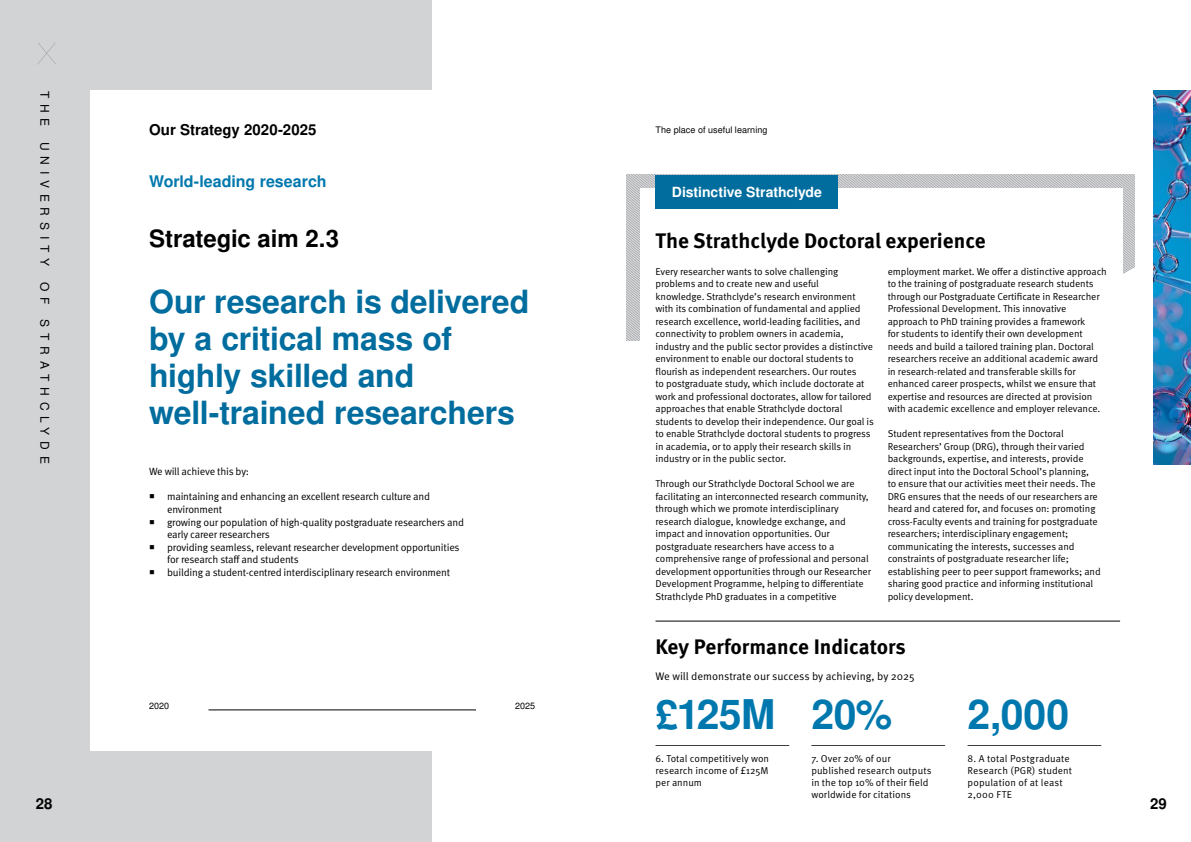
<style>
.page{position:relative;width:1191px;height:842px;background:#fff}
.page>*{position:absolute;margin:0;border:0;box-sizing:border-box;transform-origin:0 0}
.H2__Left{font:700 41px "Nimbus San L";letter-spacing:-.01em;color:#0078ae}
.t1{font:700 32px/37px "Nimbus San L";letter-spacing:-.005em;color:#006d9e}
.t2{font:700 24px "Nimbus San L";letter-spacing:-.005em;color:#000}
.t3{font:700 21px "Meta OT";color:#000}
.t4{font:700 16px "Nimbus San L";color:#0078ae}
.H5_Right{font:700 15px "Nimbus San L";color:#000}
.t5{font:700 14px "Nimbus San L";color:#fff}
.t6{font:12px "Nimbus San L";letter-spacing:.485em;color:#000}
.t7{font:11px "Meta OT Norm";letter-spacing:-.005em;color:#000}
.t8{font:10.5px/12.6px "Meta OT Norm";letter-spacing:-.02em;color:#000}
.BC__Left{font:10px/12.5px "Meta OT Norm";letter-spacing:-.01em;color:#000}
.BC__Left-2{font:10px/12px "Meta OT Norm";letter-spacing:.015em;color:#000}
.H7{font:9px "Nimbus San L";letter-spacing:.005em;color:#000}
.H7__Right{font:9px "Nimbus San L";color:#000}
</style>
<div class="page">
<div style="left:0;top:0;width:431px;height:842px;background:#d1d3d4"></div>
<img style="left:1153px;top:91px;width:38px;height:374px">
<div style="left:90px;top:91px;width:505px;height:660px;background:#fff"></div>
<hr style="left:208px;top:710px;width:268px;height:1px;background:#000">
<hr style="left:655px;top:621px;width:465px;height:1px;background:#000">
<svg style="left:626px;top:241px;width:508px;height:100px"></svg>
<div style="left:640px;top:188px;width:483px;height:256px;background:#fff"></div>
<div style="left:655px;top:175px;width:183px;height:33px;background:#006d9e"></div>
<svg style="left:37px;top:43px;width:19px;height:21px"></svg>
<hr style="left:655px;top:745px;width:134px;height:1px;background:#3c3d3d">
<hr style="left:811px;top:745px;width:134px;height:1px;background:#3c3d3d">
<hr style="left:967px;top:745px;width:134px;height:1px;background:#3c3d3d">
<h5 class="t6" style="left:53px;top:91px;width:37px;rotate:90deg">THE</h5>
<h5 class="t6" style="left:53px;top:142px;width:126px;rotate:90deg">UNIVERSITY</h5>
<h5 class="t6" style="left:53px;top:282px;width:24px;rotate:90deg">O F</h5>
<h5 class="t6" style="left:53px;top:319px;width:146px;rotate:90deg">STRATHCLYDE</h5>
<h5 class="H5_Right" style="left:149px;top:119px;width:169px">Our Strategy 2020-2025</h5>
<p class="H7" style="left:655px;top:123px;width:113px">The place of useful learning</p>
<h2 class="t4" style="left:149px;top:170px;width:179px">World-leading research</h2>
<h2 class="t2" style="left:149px;top:221px;width:191px">Strategic aim 2.3</h2>
<h2 class="t1" style="left:149px;top:282px;width:381px">Our research is delivered by a critical mass of highly skilled and well-trained researchers</h2>
<h5 class="t5" style="left:672px;top:182px;width:152px">Distinctive Strathclyde</h5>
<p class="t3" style="left:655px;top:228px;width:332px">The Strathclyde Doctoral experience</p>
<p class="BC__Left" style="left:655px;top:265px;width:220px">Every researcher wants to solve challenging problems and to create new and useful<br>knowledge. Strathclyde’s research environment with its combination of fundamental and applied research excellence, world-leading facilities, and connectivity to problem owners in academia, industry and the public sector provides a distinctive environment to enable our doctoral students to flourish as independent researchers. Our routes<br>to postgraduate study, which include doctorate at work and professional doctorates, allow for tailored approaches that enable Strathclyde doctoral students to develop their independence. Our goal is to enable Strathclyde doctoral students to progress in academia, or to apply their research skills in industry or in the public sector.</p>
<p class="BC__Left" style="left:655px;top:478px;width:217px">Through our Strathclyde Doctoral School we are facilitating an interconnected research community, through which we promote interdisciplinary research dialogue, knowledge exchange, and impact and innovation opportunities. Our postgraduate researchers have access to a comprehensive range of professional and personal development opportunities through our Researcher Development Programme, helping to differentiate Strathclyde PhD graduates in a competitive</p>
<p class="BC__Left" style="left:887px;top:265px;width:221px">employment market. We offer a distinctive approach to the training of postgraduate research students through our Postgraduate Certificate in Researcher Professional Development. This innovative approach to PhD training provides a framework<br>for students to identify their own development needs and build a tailored training plan. Doctoral researchers receive an additional academic award in research-related and transferable skills for enhanced career prospects, whilst we ensure that expertise and resources are directed at provision with academic excellence and employer relevance.</p>
<p class="BC__Left" style="left:887px;top:428px;width:214px">Student representatives from the Doctoral Researchers’ Group (DRG), through their varied backgrounds, expertise, and interests, provide direct input into the Doctoral School’s planning,<br>to ensure that our activities meet their needs. The DRG ensures that the needs of our researchers are heard and catered for, and focuses on: promoting cross-Faculty events and training for postgraduate researchers; interdisciplinary engagement; communicating the interests, successes and constraints of postgraduate researcher life; establishing peer to peer support frameworks; and sharing good practice and informing institutional policy development.</p>
<p class="t3" style="left:655px;top:633px;width:252px">Key Performance Indicators</p>
<p class="t7" style="left:655px;top:669px;width:261px">We will demonstrate our success by achieving, by 2025</p>
<p class="H2__Left" style="left:655px;top:685px;width:121px">£125M</p>
<p class="BC__Left" style="left:655px;top:753px;width:115px;line-height:12px;text-align:justify">6. Total competitively won research income of £125M per annum</p>
<p class="t8" style="left:149px;top:465px;width:101px">We will achieve this by:</p>
<p class="t8" style="left:167px;top:491px;width:265px;text-indent:-18px">○ maintaining and enhancing an excellent research culture and environment</p>
<p class="t8" style="left:167px;top:516px;width:298px;text-indent:-18px">○ growing our population of high-quality postgraduate researchers and early career researchers</p>
<p class="t8" style="left:167px;top:541px;width:294px;text-indent:-18px">○ providing seamless, relevant researcher development opportunities for research staff and students</p>
<p class="t8" style="left:149px;top:566px;width:302px">○ building a student-centred interdisciplinary research environment</p>
<p class="H2__Left" style="left:811px;top:685px;width:83px">20%</p>
<p class="BC__Left" style="left:811px;top:753px;width:122px;line-height:12px">7. Over 20% of our published research outputs in the top 10% of their field worldwide for citations</p>
<p class="H2__Left" style="left:967px;top:685px;width:103px">2,000</p>
<p class="BC__Left-2" style="left:967px;top:753px;width:106px">8. A total Postgraduate<br>Research (PGR) student population of at least<br>2,000 FTE</p>
<p class="H7" style="left:149px;top:699px;width:22px">2020</p>
<p class="H7__Right" style="left:515px;top:699px;width:21px">2025</p>
<p class="H5_Right" style="left:36px;top:793px;width:18px">28</p>
<p class="H5_Right" style="left:1150px;top:793px;width:18px">29</p>
</div>
